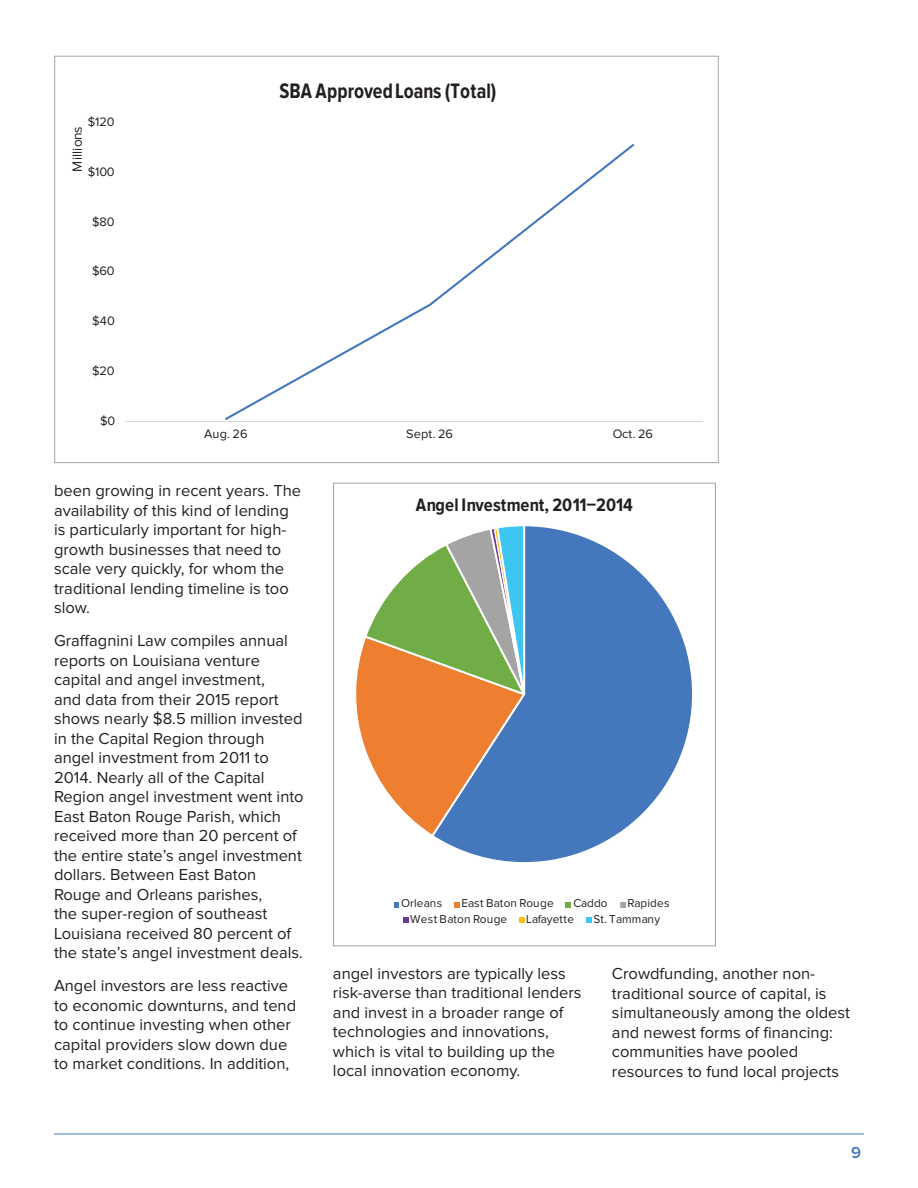
<style>
.page{position:relative;width:918px;height:1188px;background:#fff}
.page>*{position:absolute;margin:0;border:0;box-sizing:border-box;transform-origin:0 0}
.t1{font:700 21.75px "Proxima Nova Cond";letter-spacing:.005em;color:#231f20;scale:.93 1}
.t2{font:700 18.75px "Proxima Nova Cond";color:#231f20}
.BODY_TEXT{font:16.5px/19.5px "Proxima Nova";color:#231f20}
.t3{font:600 16.5px "Proxima Nova";color:#4477bc}
.t4{font:13.8px "Proxima Nova";letter-spacing:.005em;color:#231f20}
.t5{font:12.75px "Proxima Nova";letter-spacing:-.005em;color:#231f20}
.t6{font:11.85px "Proxima Nova";letter-spacing:.01em;color:#231f20}
</style>
<div class="page">
<hr style="left:54px;top:1134px;width:810px;height:1px;background:#4477bc">
<hr style="left:125px;top:421px;width:578px;height:1px;background:#d9d9d8">
<svg style="left:225px;top:144px;width:409px;height:276px"></svg>
<svg style="left:473px;top:529px;width:219px;height:334px"></svg>
<svg style="left:356px;top:526px;width:198px;height:328px"></svg>
<svg style="left:394px;top:902px;width:5px;height:5px"></svg>
<svg style="left:454px;top:902px;width:6px;height:5px"></svg>
<svg style="left:565px;top:902px;width:6px;height:6px"></svg>
<svg style="left:620px;top:902px;width:6px;height:5px"></svg>
<svg style="left:403px;top:917px;width:5px;height:6px"></svg>
<svg style="left:519px;top:917px;width:6px;height:6px"></svg>
<svg style="left:586px;top:917px;width:6px;height:6px"></svg>
<p class="t5" style="left:88px;top:116px;width:28px">$120</p>
<p class="t4" style="left:71px;top:172px;width:47px;rotate:-90deg">Millions</p>
<p class="t5" style="left:88px;top:166px;width:28px">$100</p>
<p class="t5" style="left:92px;top:216px;width:24px">$80</p>
<p class="t5" style="left:92px;top:265px;width:24px">$60</p>
<p class="t5" style="left:92px;top:315px;width:24px">$40</p>
<p class="t5" style="left:92px;top:365px;width:24px">$20</p>
<p class="t5" style="left:100px;top:415px;width:17px">$0</p>
<p class="t1" style="left:280px;top:81px;width:235px">SBA Approved Loans (Total)</p>
<p class="t5" style="left:204px;top:428px;width:45px">Aug. 26</p>
<p class="t5" style="left:406px;top:428px;width:48px">Sept. 26</p>
<p class="t5" style="left:613px;top:428px;width:42px">Oct. 26</p>
<p class="BODY_TEXT" style="left:54px;top:481px;width:249px">been growing in recent years. The availability of this kind of lending is particularly important for high&shy;growth businesses that need to scale very quickly, for whom the traditional lending timeline is too slow.</p>
<p class="BODY_TEXT" style="left:54px;top:631px;width:251px">Graffagnini Law compiles annual reports on Louisiana venture capital and angel investment,<br>and data from their 2015 report shows nearly $8.5 million invested in the Capital Region through angel investment from 2011 to<br>2014. Nearly all of the Capital<br>Region angel investment went into<br>East Baton Rouge Parish, which received more than 20 percent of the entire state’s angel investment dollars. Between East Baton<br>Rouge and Orleans parishes,<br>the super-region of southeast<br>Louisiana received 80 percent of the state’s angel investment deals.</p>
<p class="BODY_TEXT" style="left:54px;top:977px;width:244px">Angel investors are less reactive to economic downturns, and tend to continue investing when other capital providers slow down due to market conditions. In addition,</p>
<p class="t2" style="left:416px;top:496px;width:219px">Angel Investment, 2011–2014</p>
<p class="t6" style="left:401px;top:898px;width:42px">Orleans</p>
<p class="t6" style="left:461px;top:898px;width:94px">East Baton Rouge</p>
<p class="t6" style="left:573px;top:898px;width:36px">Caddo</p>
<p class="t6" style="left:628px;top:898px;width:43px">Rapides</p>
<p class="t6" style="left:410px;top:914px;width:99px">West Baton Rouge</p>
<p class="t6" style="left:526px;top:914px;width:50px">Lafayette</p>
<p class="t6" style="left:594px;top:914px;width:68px">St. Tammany</p>
<p class="BODY_TEXT" style="left:333px;top:964px;width:250px">angel investors are typically less risk-averse than traditional lenders and invest in a broader range of technologies and innovations, which is vital to building up the local innovation economy.</p>
<p class="BODY_TEXT" style="left:612px;top:965px;width:240px">Crowdfunding, another non&shy;traditional source of capital, is simultaneously among the oldest and newest forms of financing: communities have pooled resources to fund local projects</p>
<p class="t3" style="left:851px;top:1145px;width:11px">9</p>
</div>
